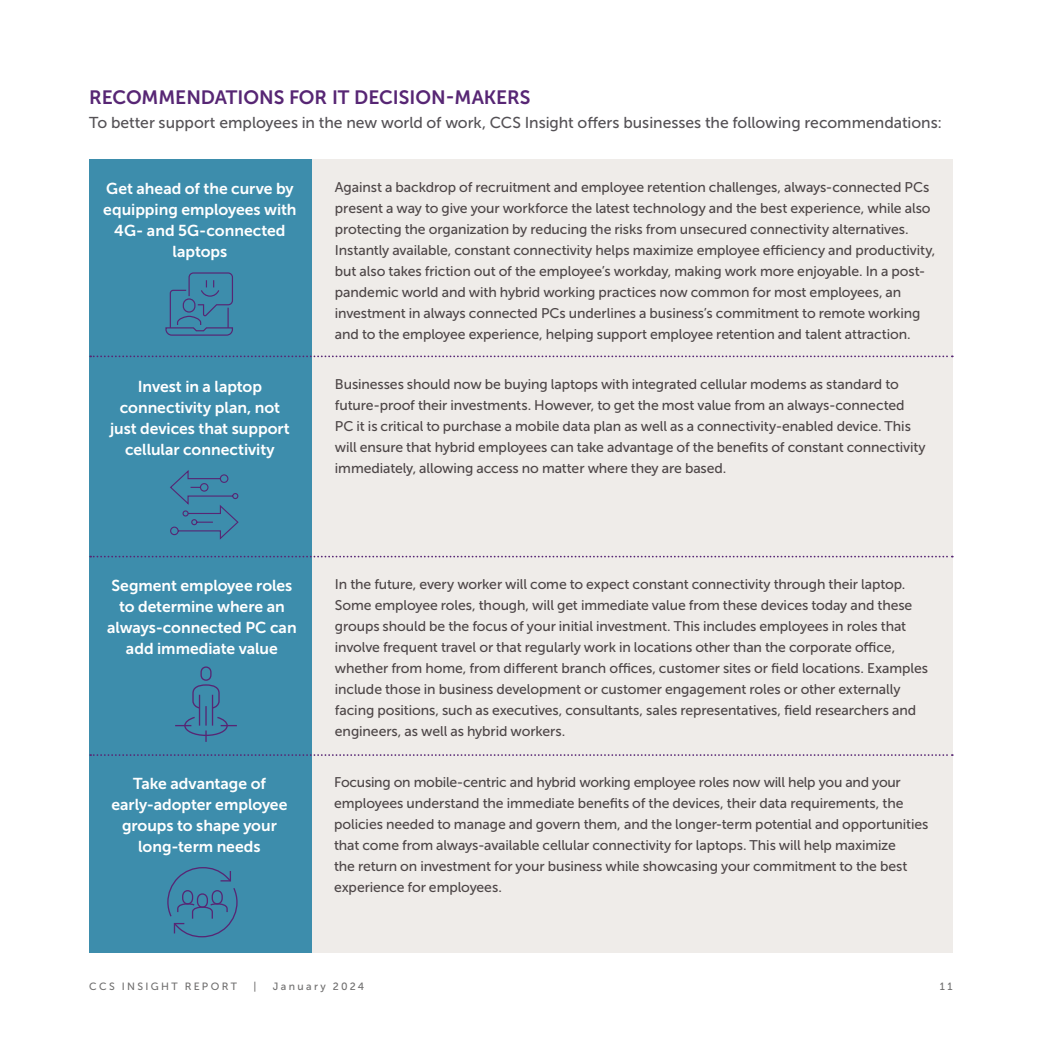
<style>
.page{position:relative;width:1042px;height:1042px;background:#fff}
.page>*{position:absolute;margin:0;border:0;box-sizing:border-box;transform-origin:0 0}
.t1{font:19.25px "Museo Sans 700";letter-spacing:-.005em;color:#572674}
.t2{font:15.75px/21px "Museo Sans 700";color:#fff;text-align:center}
.t3{font:15.75px "Museo Sans 500";color:#545155}
.t4{font:14px/21px "Museo Sans 500";letter-spacing:-.005em;color:#4d4647}
.t5{font:10.5px "Museo Sans 500";letter-spacing:.225em;color:#706f6f}
</style>
<div class="page">
<div style="left:89px;top:159px;width:224px;height:793px;background:#3d8dac"></div>
<div style="left:313px;top:159px;width:639px;height:793px;background:#efece9"></div>
<svg style="left:90px;top:355px;width:863px;height:2px"></svg>
<div style="left:200px;top:666px;width:12px;height:15px;border:1px solid #572674;border-radius:5px"></div>
<svg style="left:175px;top:684px;width:62px;height:58px"></svg>
<svg style="left:170px;top:470px;width:69px;height:70px"></svg>
<svg style="left:165px;top:272px;width:68px;height:64px"></svg>
<svg style="left:167px;top:867px;width:71px;height:71px"></svg>
<svg style="left:90px;top:556px;width:863px;height:1px"></svg>
<svg style="left:90px;top:754px;width:863px;height:2px"></svg>
<h1 class="t1" style="left:89px;top:86px;width:442px">RECOMMENDATIONS FOR IT DECISION-MAKERS</h1>
<p class="t3" style="left:89px;top:114px;width:854px">To better support employees in the new world of work, CCS Insight offers businesses the following recommendations:</p>
<p class="t2" style="left:103px;top:178px;width:195px">Get ahead of the curve by equipping employees with<br>4G- and 5G-connected laptops</p>
<p class="t2" style="left:110px;top:376px;width:181px">Invest in a laptop connectivity plan, not just devices that support cellular connectivity</p>
<p class="t4" style="left:335px;top:176px;width:602px">Against a backdrop of recruitment and employee retention challenges, always-connected PCs present a way to give your workforce the latest technology and the best experience, while also protecting the organization by reducing the risks from unsecured connectivity alternatives.<br>Instantly available, constant connectivity helps maximize employee efficiency and productivity, but also takes friction out of the employee’s workday, making work more enjoyable. In a post&shy;pandemic world and with hybrid working practices now common for most employees, an investment in always connected PCs underlines a business’s commitment to remote working and to the employee experience, helping support employee retention and talent attraction.</p>
<p class="t4" style="left:335px;top:374px;width:592px">Businesses should now be buying laptops with integrated cellular modems as standard to future-proof their investments. However, to get the most value from an always-connected PC it is critical to purchase a mobile data plan as well as a connectivity-enabled device. This will ensure that hybrid employees can take advantage of the benefits of constant connectivity immediately, allowing access no matter where they are based.</p>
<p class="t2" style="left:107px;top:575px;width:191px">Segment employee roles to determine where an always-connected PC can add immediate value</p>
<p class="t2" style="left:111px;top:773px;width:177px">Take advantage of early-adopter employee groups to shape your long-term needs</p>
<p class="t4" style="left:335px;top:573px;width:594px">In the future, every worker will come to expect constant connectivity through their laptop.<br>Some employee roles, though, will get immediate value from these devices today and these groups should be the focus of your initial investment. This includes employees in roles that involve frequent travel or that regularly work in locations other than the corporate office, whether from home, from different branch offices, customer sites or field locations. Examples include those in business development or customer engagement roles or other externally facing positions, such as executives, consultants, sales representatives, field researchers and engineers, as well as hybrid workers.</p>
<p class="t4" style="left:334px;top:772px;width:596px">Focusing on mobile-centric and hybrid working employee roles now will help you and your employees understand the immediate benefits of the devices, their data requirements, the policies needed to manage and govern them, and the longer-term potential and opportunities that come from always-available cellular connectivity for laptops. This will help maximize<br>the return on investment for your business while showcasing your commitment to the best experience for employees.</p>
<p class="t5" style="left:89px;top:981px;width:149px">CCS INSIGHT REPORT</p>
<p class="t5" style="left:253px;top:981px;width:4px">|</p>
<p class="t5" style="left:273px;top:981px;width:93px">January 2024</p>
<p class="t5" style="left:940px;top:981px;width:14px">11</p>
</div>
